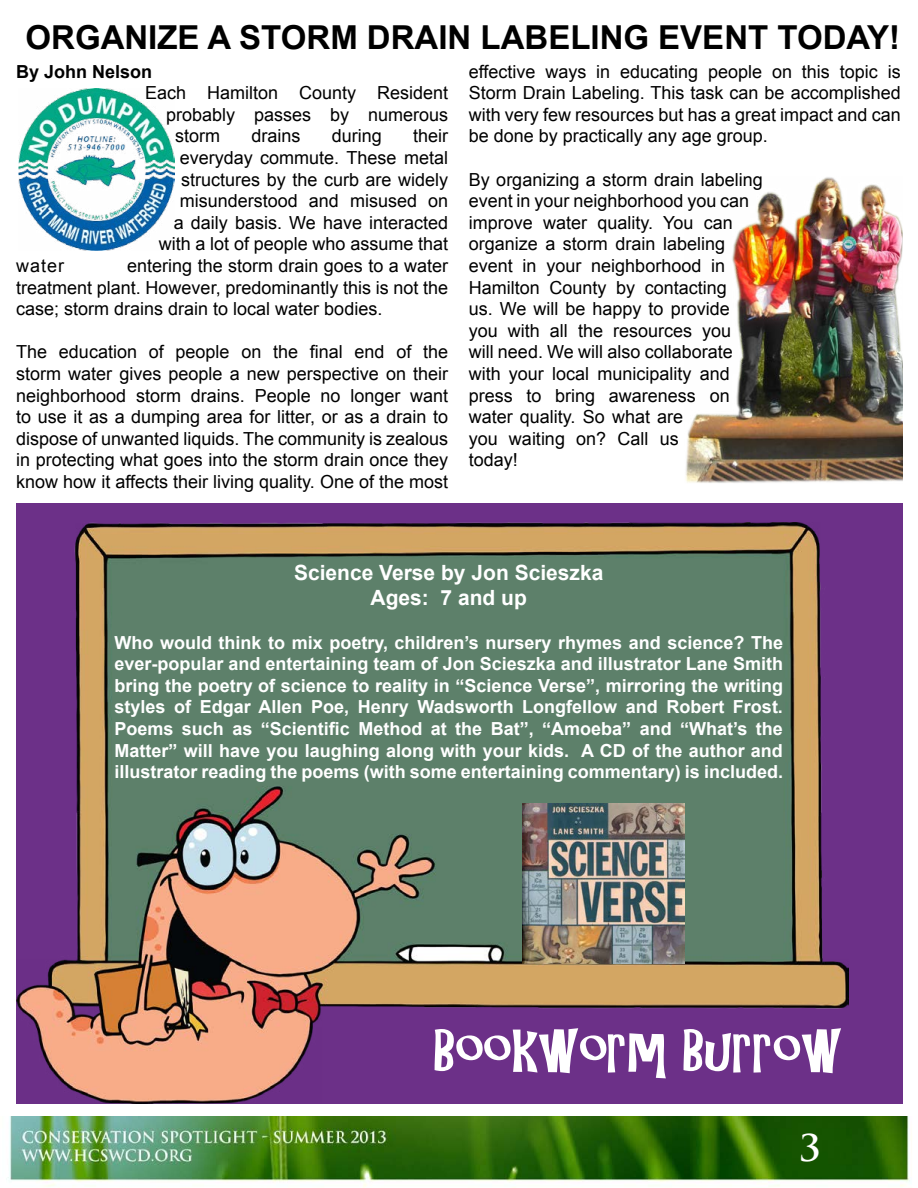
<style>
.page{position:relative;width:918px;height:1188px;background:#fff}
.page>*{position:absolute;margin:0;border:0;box-sizing:border-box;transform-origin:0 0}
.t1{font:54px "ARCHRISTY";color:#fff}
.t2{font:700 36px "Trajan Pro";color:#fff}
.t3{font:700 33px "Arial";color:#000}
.t4{font:700 21px/25.2px "Arial";color:#fff;text-align:center}
.t5{font:18px/21.6px "Arial";color:#000;text-align:justify}
.t6{font:700 18px/21.6px "Arial";color:#fff;text-align:justify}
.t7{font:700 18px "Arial";color:#000}
</style>
<div class="page">
<img style="left:8px;top:1117px;width:904px;height:70px">
<div style="left:16px;top:503px;width:887px;height:601px;background:#6c3088"></div>
<img style="left:16px;top:523px;width:833px;height:581px">
<img style="left:522px;top:803px;width:163px;height:161px">
<img style="left:18px;top:89px;width:157px;height:162px">
<img style="left:685px;top:177px;width:218px;height:306px">
<h3 class="t3" style="left:26px;top:15px;width:876px">ORGANIZE A STORM DRAI N LABELI NG EVENT TODAY!</h3>
<p class="t5" style="left:469px;top:61px;width:434px">effective ways in educating people on this topic is Storm Drain Labeling. This task can be accomplished with very few resources but has a great impact and can be done by practically any age group.</p>
<p class="t5" style="left:469px;top:169px;width:295px;text-align:left">By organizing a storm drain labeling event in your neighborhood you can improve water quality. You can organize a storm drain labeling event in your neighborhood in<br>Hamilton County by contacting<br>us. We will be happy to provide you with all the resources you<br>will need. We will also collaborate with your local municipality and press to bring awareness on water quality. So what are<br>you waiting on? Call us<br>today!</p>
<p class="t7" style="left:16px;top:59px;width:138px">By John Nelson</p>
<p class="t5" style="left:145px;top:82px;width:304px">Each Hamilton County Resident</p>
<p class="t5" style="left:166px;top:104px;width:283px">probably passes by numerous</p>
<p class="t5" style="left:175px;top:125px;width:46px">storm</p>
<p class="t5" style="left:252px;top:125px;width:51px">drains</p>
<p class="t5" style="left:332px;top:125px;width:52px">during</p>
<p class="t5" style="left:159px;top:125px;width:291px;text-align:right">their<br>everyday commute. These metal structures by the curb are widely misunderstood and misused on<br>a daily basis. We have interacted with a lot of people who assume that</p>
<p class="t5" style="left:16px;top:255px;width:433px;text-indent:111px">entering the storm drain goes to a water treatment plant. However, predominantly this is not the case; storm drains drain to local water bodies.</p>
<p class="t5" style="left:16px;top:341px;width:434px">The education of people on the final end of the storm water gives people a new perspective on their neighborhood storm drains. People no longer want to use it as a dumping area for litter, or as a drain to dispose of unwanted liquids. The community is zealous in protecting what goes into the storm drain once they know how it affects their living quality. One of the most</p>
<p class="t5" style="left:16px;top:255px;width:49px">water</p>
<p class="t4" style="left:294px;top:561px;width:311px">Science Verse by Jon Scieszka<br>Ages: 7 and up</p>
<p class="t6" style="left:114px;top:632px;width:670px">Who would think to mix poetry, children’s nursery rhymes and science? The ever-popular and entertaining team of Jon Scieszka and illustrator Lane Smith bring the poetry of science to reality in “Science Verse”, mirroring the writing styles of Edgar Allen Poe, Henry Wadsworth Longfellow and Robert Frost.<br>Poems such as “Scientific Method at the Bat”, “Amoeba” and “What’s the Matter” will have you laughing along with your kids. A CD of the author and illustrator reading the poems (with some entertaining commentary) is included.</p>
<h1 class="t1" style="left:434px;top:1018px;width:410px">Bookworm Burrow</h1>
<h2 class="t2" style="left:799px;top:1126px;width:23px">3</h2>
</div>
